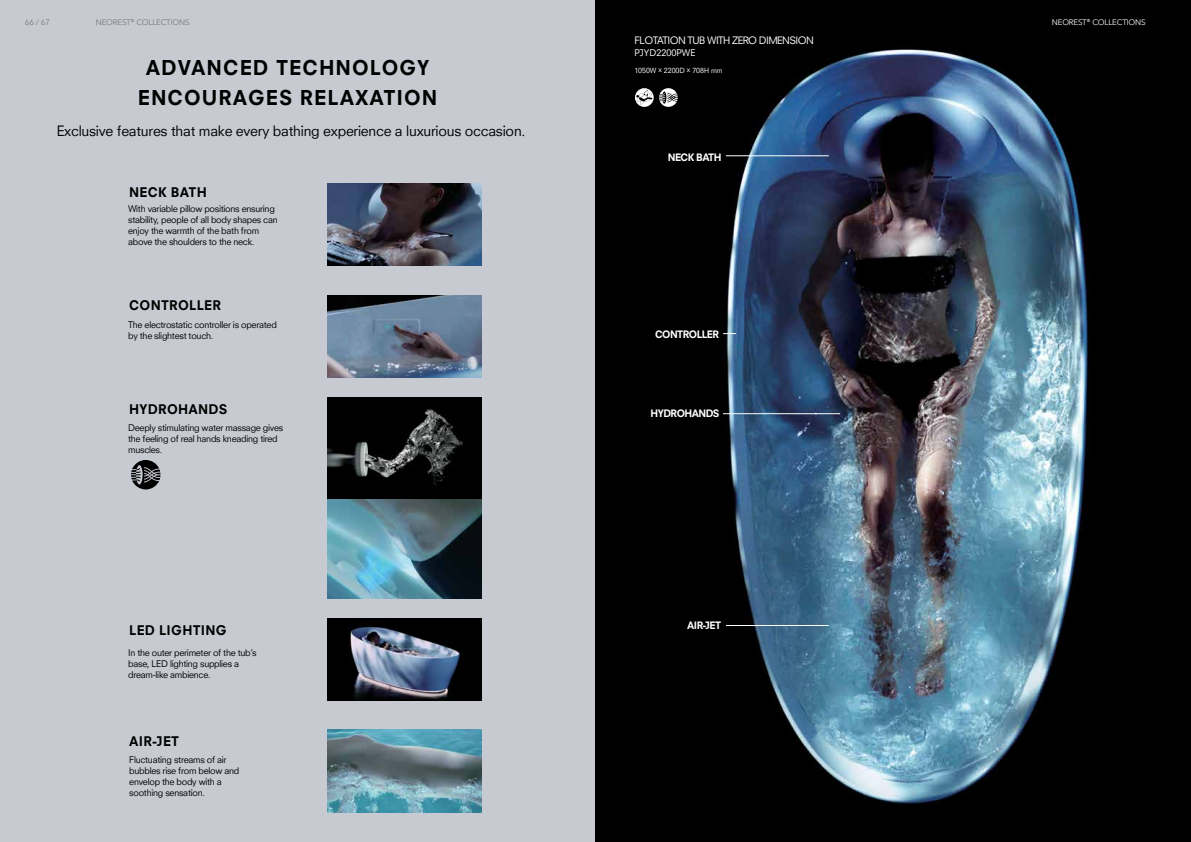
<style>
.page{position:relative;width:1191px;height:842px;background:#fff}
.page>*{position:absolute;margin:0;border:0;box-sizing:border-box;transform-origin:0 0}
.t1{font:800 20px/30px "Neuzeit SLT";letter-spacing:.05em;color:#000101;text-align:center}
.t2{font:14px "Neuzeit SLT";letter-spacing:-.015em;color:#000101}
.t3{font:800 13px "Neuzeit SLT";letter-spacing:.02em;color:#000101}
.t4{font:800 10px "Neuzeit SLT";letter-spacing:-.055em;color:#fff}
.t5{font:10px "Neuzeit SLT";letter-spacing:-.055em;color:#fff}
.t6{font:9px/11px "Neuzeit SLT";letter-spacing:-.03em;color:#000101}
.t7{font:9px "Neuzeit SLT";color:#fff}
.t8{font:8px "Avenir Next";letter-spacing:-.025em;color:#757779}
.t9{font:8px "Avenir Next";letter-spacing:-.025em;color:#fff}
.t10{font:7px "Neuzeit SLT";color:#fff}
.s1{font-size:7px}
</style>
<div class="page">
<div style="left:0;top:0;width:595px;height:842px;background:#c8cad1"></div>
<img style="left:595px;top:0;width:596px;height:842px">
<svg style="left:635px;top:88px;width:18px;height:19px"></svg>
<svg style="left:659px;top:88px;width:18px;height:19px"></svg>
<hr style="left:726px;top:155px;width:102px;height:1px;background:#fff">
<hr style="left:723px;top:413px;width:117px;height:1px;background:#fff">
<hr style="left:726px;top:625px;width:102px;height:1px;background:#fff">
<svg style="left:723px;top:333px;width:13px;height:1px"></svg>
<svg style="left:131px;top:460px;width:29px;height:29px"></svg>
<img style="left:327px;top:184px;width:155px;height:82px">
<img style="left:327px;top:295px;width:155px;height:83px">
<img style="left:327px;top:397px;width:155px;height:201px">
<img style="left:327px;top:618px;width:155px;height:82px">
<img style="left:327px;top:730px;width:155px;height:82px">
<p class="t8" style="left:25px;top:15px;width:27px">66 / 67</p>
<p class="t8" style="left:96px;top:15px;width:95px">NEOREST<span class="s1">®</span> COLLECTIONS</p>
<h1 class="t1" style="left:138px;top:53px;width:301px">ADVANCED TECHNOLOGY<br>ENCOURAGES RELAXATION</h1>
<h2 class="t2" style="left:57px;top:123px;width:470px">Exclusive features that make every bathing experience a luxurious occasion.</h2>
<h3 class="t3" style="left:129px;top:184px;width:79px">NECK BATH</h3>
<p class="t6" style="left:128px;top:203px;width:151px">With variable pillow positions ensuring stability, people of all body shapes can enjoy the warmth of the bath from above the shoulders to the neck.</p>
<h3 class="t3" style="left:129px;top:297px;width:93px">CONTROLLER</h3>
<p class="t6" style="left:128px;top:319px;width:150px">The electrostatic controller is operated by the slightest touch.</p>
<h3 class="t3" style="left:129px;top:401px;width:100px">HYDROHANDS</h3>
<p class="t6" style="left:128px;top:422px;width:157px">Deeply stimulating water massage gives the feeling of real hands kneading tired muscles.</p>
<h3 class="t3" style="left:129px;top:622px;width:99px">LED LIGHTING</h3>
<p class="t6" style="left:128px;top:647px;width:130px">In the outer perimeter of the tub’s base, LED lighting supplies a dream-like ambience.</p>
<h3 class="t3" style="left:129px;top:733px;width:51px">AIR-JET</h3>
<p class="t6" style="left:129px;top:754px;width:112px">Fluctuating streams of air bubbles rise from below and envelop the body with a soothing sensation.</p>
<p class="t5" style="left:634px;top:34px;width:181px">FLOTATION TUB WITH ZERO DIMENSION</p>
<p class="t7" style="left:634px;top:48px;width:63px">PJYD2200PWE</p>
<p class="t10" style="left:634px;top:66px;width:90px">1050W x 2200D x 708H mm</p>
<p class="t4" style="left:668px;top:151px;width:55px">NECK BATH</p>
<p class="t4" style="left:655px;top:328px;width:65px">CONTROLLER</p>
<p class="t4" style="left:650px;top:407px;width:70px">HYDROHANDS</p>
<p class="t4" style="left:687px;top:619px;width:35px">AIR-JET</p>
<p class="t9" style="left:1052px;top:15px;width:95px">NEOREST<span class="s1">®</span> COLLECTIONS</p>
</div>
